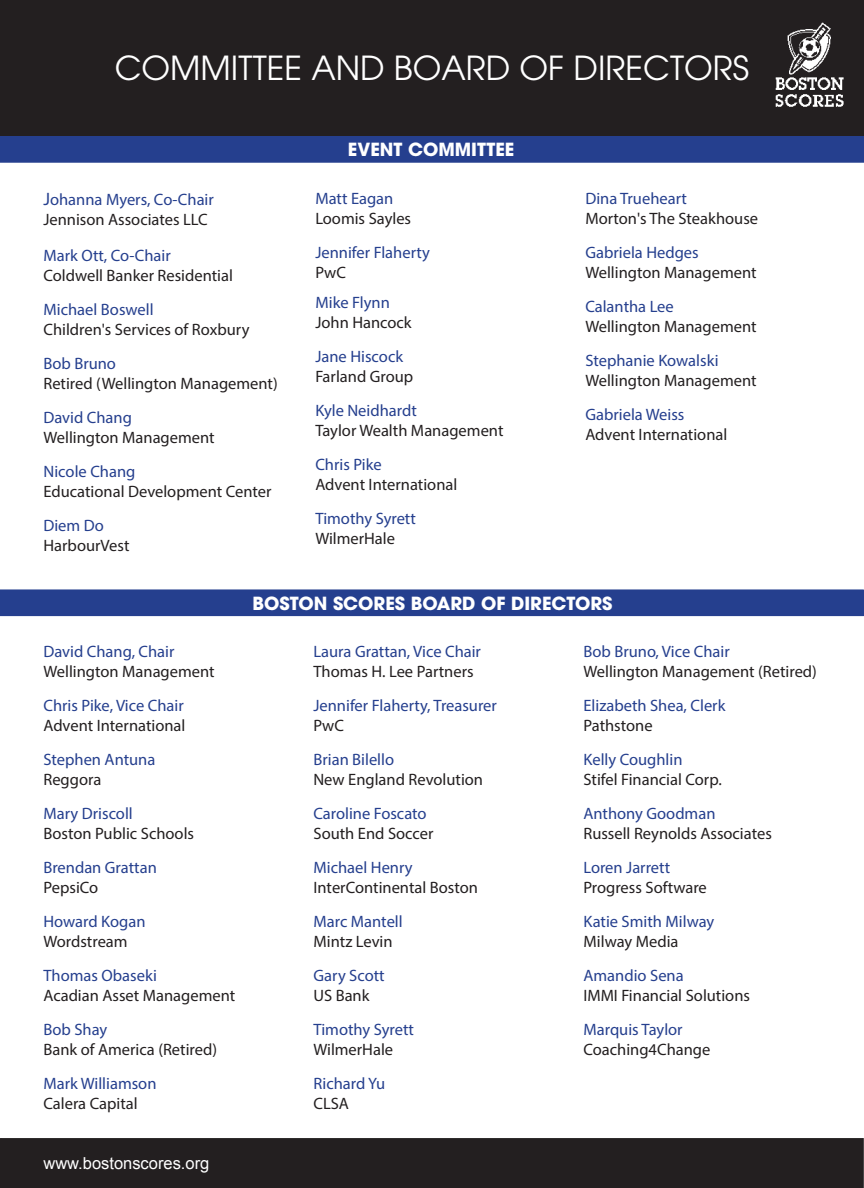
<style>
.page{position:relative;width:864px;height:1188px;background:#fff}
.page>*{position:absolute;margin:0;border:0;box-sizing:border-box;transform-origin:0 0}
.t1{font:33px "ITC Avant Garde Pro";color:#fff}
.t2{font:700 18px "ITC Avant Garde Pro";color:#fff}
.t3{font:16.5px "Myriad Pro";color:#231f20}
.t4{font:16.5px "Myriad Pro";color:#253f8e}
.t5{font:16.5px "Arial";color:#fff}
.s1{font-size:18px}
</style>
<div class="page">
<div style="left:1px;top:1px;width:862px;height:134px;background:#231f20"></div>
<div style="left:0;top:0;width:864px;height:136px;border:2px solid #231f20"></div>
<div style="left:0;top:589px;width:864px;height:27px;background:#253f8e"></div>
<div style="left:0;top:136px;width:864px;height:27px;background:#253f8e"></div>
<img style="left:776px;top:22px;width:68px;height:85px">
<div style="left:1px;top:1139px;width:862px;height:48px;background:#231f20"></div>
<div style="left:0;top:1138px;width:864px;height:50px;border:2px solid #231f20"></div>
<p class="t1" style="left:115px;top:48px;width:636px">COMMITTEE AND BOARD OF DIRECTORS</p>
<p class="t4" style="left:43px;top:189px;width:172px"><span class="s1">J</span>ohanna Myers, Co-Chair</p>
<p class="t3" style="left:43px;top:209px;width:166px">Jennison Associates LLC</p>
<p class="t4" style="left:43px;top:245px;width:129px">Mark Ott, Co-Chair</p>
<p class="t3" style="left:43px;top:265px;width:191px">Coldwell Banker Residential</p>
<p class="t4" style="left:43px;top:299px;width:112px">Michael Boswell</p>
<p class="t3" style="left:43px;top:319px;width:207px">Children's Services of Roxbury</p>
<p class="t4" style="left:43px;top:353px;width:74px">Bob Bruno</p>
<p class="t3" style="left:43px;top:373px;width:236px">Retired (Wellington Management)</p>
<p class="t4" style="left:43px;top:407px;width:90px">David Chang</p>
<p class="t3" style="left:43px;top:427px;width:173px">Wellington Management</p>
<p class="t4" style="left:43px;top:461px;width:93px">Nicole Chang</p>
<p class="t3" style="left:43px;top:481px;width:230px">Educational Development Center</p>
<p class="t4" style="left:43px;top:515px;width:62px">Diem Do</p>
<p class="t3" style="left:43px;top:535px;width:88px">HarbourVest</p>
<p class="t2" style="left:348px;top:137px;width:168px">EVENT COMMITTEE</p>
<p class="t4" style="left:315px;top:188px;width:80px">Matt Eagan</p>
<p class="t3" style="left:315px;top:208px;width:97px">Loomis Sayles</p>
<p class="t4" style="left:315px;top:242px;width:116px">Jennifer Flaherty</p>
<p class="t3" style="left:315px;top:262px;width:32px">PwC</p>
<p class="t4" style="left:315px;top:293px;width:76px">Mike Flynn</p>
<p class="t3" style="left:315px;top:312px;width:98px">John Hancock</p>
<p class="t4" style="left:315px;top:347px;width:89px">Jane Hiscock</p>
<p class="t3" style="left:315px;top:366px;width:99px">Farland Group</p>
<p class="t4" style="left:315px;top:401px;width:103px">Kyle Neidhardt</p>
<p class="t3" style="left:315px;top:420px;width:190px">Taylor Wealth Management</p>
<p class="t4" style="left:315px;top:455px;width:68px">Chris Pike</p>
<p class="t3" style="left:315px;top:474px;width:144px">Advent International</p>
<p class="t4" style="left:315px;top:509px;width:102px">Timothy Syrett</p>
<p class="t3" style="left:315px;top:528px;width:81px">WilmerHale</p>
<p class="t4" style="left:585px;top:188px;width:103px">Dina Trueheart</p>
<p class="t3" style="left:585px;top:208px;width:174px">Morton's The Steakhouse</p>
<p class="t4" style="left:585px;top:242px;width:115px">Gabriela Hedges</p>
<p class="t3" style="left:585px;top:262px;width:173px">Wellington Management</p>
<p class="t4" style="left:585px;top:296px;width:90px">Calantha Lee</p>
<p class="t3" style="left:585px;top:316px;width:173px">Wellington Management</p>
<p class="t4" style="left:585px;top:350px;width:135px">Stephanie Kowalski</p>
<p class="t3" style="left:585px;top:370px;width:173px">Wellington Management</p>
<p class="t4" style="left:585px;top:404px;width:101px">Gabriela Weiss</p>
<p class="t3" style="left:585px;top:424px;width:144px">Advent International</p>
<p class="t2" style="left:252px;top:591px;width:362px">BOSTON SCORES BOARD OF DIRECTORS</p>
<p class="t4" style="left:43px;top:642px;width:133px">David Chang, Chair</p>
<p class="t4" style="left:313px;top:642px;width:169px">Laura Grattan, Vice Chair</p>
<p class="t4" style="left:583px;top:642px;width:148px">Bob Bruno, Vice Chair</p>
<p class="t3" style="left:43px;top:661px;width:173px">Wellington Management</p>
<p class="t3" style="left:313px;top:661px;width:162px">Thomas H. Lee Partners</p>
<p class="t3" style="left:583px;top:661px;width:235px">Wellington Management (Retired)</p>
<p class="t4" style="left:43px;top:696px;width:142px">Chris Pike, Vice Chair</p>
<p class="t4" style="left:313px;top:696px;width:185px">Jennifer Flaherty, Treasurer</p>
<p class="t4" style="left:583px;top:696px;width:144px">Elizabeth Shea, Clerk</p>
<p class="t3" style="left:43px;top:715px;width:144px">Advent International</p>
<p class="t3" style="left:313px;top:715px;width:32px">PwC</p>
<p class="t3" style="left:583px;top:715px;width:71px">Pathstone</p>
<p class="t4" style="left:43px;top:750px;width:113px">Stephen Antuna</p>
<p class="t4" style="left:313px;top:750px;width:82px">Brian Bilello</p>
<p class="t4" style="left:583px;top:750px;width:101px">Kelly Coughlin</p>
<p class="t3" style="left:43px;top:769px;width:59px">Reggora</p>
<p class="t3" style="left:313px;top:769px;width:171px">New England Revolution</p>
<p class="t3" style="left:583px;top:769px;width:140px">Stifel Financial Corp.</p>
<p class="t4" style="left:43px;top:804px;width:91px">Mary Driscoll</p>
<p class="t4" style="left:313px;top:804px;width:115px">Caroline Foscato</p>
<p class="t4" style="left:583px;top:804px;width:134px">Anthony Goodman</p>
<p class="t3" style="left:43px;top:823px;width:152px">Boston Public Schools</p>
<p class="t3" style="left:313px;top:823px;width:122px">South End Soccer</p>
<p class="t3" style="left:583px;top:823px;width:190px">Russell Reynolds Associates</p>
<p class="t4" style="left:43px;top:858px;width:115px">Brendan Grattan</p>
<p class="t4" style="left:313px;top:858px;width:101px">Michael Henry</p>
<p class="t4" style="left:583px;top:858px;width:88px">Loren Jarrett</p>
<p class="t3" style="left:43px;top:877px;width:56px">PepsiCo</p>
<p class="t3" style="left:313px;top:877px;width:166px">InterContinental Boston</p>
<p class="t3" style="left:583px;top:877px;width:125px">Progress Software</p>
<p class="t4" style="left:43px;top:912px;width:104px">Howard Kogan</p>
<p class="t4" style="left:313px;top:912px;width:91px">Marc Mantell</p>
<p class="t4" style="left:583px;top:912px;width:132px">Katie Smith Milway</p>
<p class="t3" style="left:43px;top:931px;width:86px">Wordstream</p>
<p class="t3" style="left:313px;top:931px;width:81px">Mintz Levin</p>
<p class="t3" style="left:583px;top:931px;width:97px">Milway Media</p>
<p class="t4" style="left:43px;top:966px;width:115px">Thomas Obaseki</p>
<p class="t4" style="left:313px;top:966px;width:73px">Gary Scott</p>
<p class="t4" style="left:583px;top:966px;width:102px">Amandio Sena</p>
<p class="t3" style="left:43px;top:985px;width:193px">Acadian Asset Management</p>
<p class="t3" style="left:313px;top:985px;width:58px">US Bank</p>
<p class="t3" style="left:583px;top:985px;width:168px">IMMI Financial Solutions</p>
<p class="t4" style="left:43px;top:1020px;width:65px">Bob Shay</p>
<p class="t4" style="left:313px;top:1020px;width:102px">Timothy Syrett</p>
<p class="t4" style="left:583px;top:1020px;width:101px">Marquis Taylor</p>
<p class="t3" style="left:43px;top:1039px;width:175px">Bank of America (Retired)</p>
<p class="t3" style="left:313px;top:1039px;width:81px">WilmerHale</p>
<p class="t3" style="left:583px;top:1039px;width:128px">Coaching4Change</p>
<p class="t4" style="left:43px;top:1074px;width:115px">Mark Williamson</p>
<p class="t4" style="left:313px;top:1074px;width:73px">Richard Yu</p>
<p class="t3" style="left:43px;top:1093px;width:96px">Calera Capital</p>
<p class="t3" style="left:313px;top:1093px;width:37px">CLSA</p>
<p class="t5" style="left:43px;top:1152px;width:167px">www.bostonscores.org</p>
</div>
